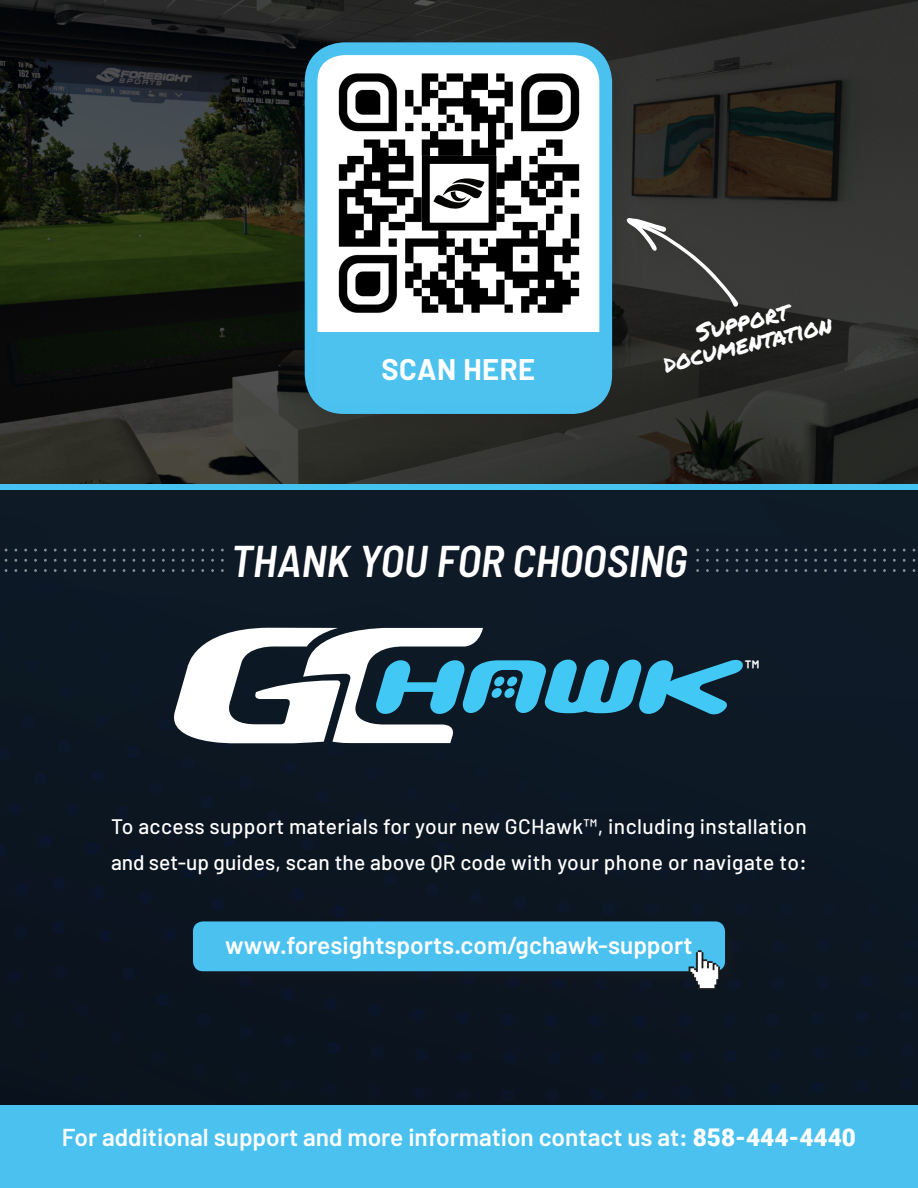
<style>
.page{position:relative;width:918px;height:1188px;background:#fff}
.page>*{position:absolute;margin:0;border:0;box-sizing:border-box;transform-origin:0 0}
.t1{font:italic 600 semi-condensed 44.4px "Barlow";color:#fff}
.t2{font:700 29.1px "Barlow";letter-spacing:.02em;color:#fff}
.t3{font:24.6px/22.6px "Permanent Marker";color:#fff;text-align:center}
.t4{font:600 24.45px "Barlow";color:#fff}
.t5{font:600 22.2px "Barlow";color:#fff}
.t6{font:500 21px/35.5px "Barlow";letter-spacing:.02em;color:#fff}
.s1{font-family:"Roboto";font-weight:900}
</style>
<div class="page">
<div style="left:0;top:490px;width:918px;height:615px;background:#0c1723"></div>
<div style="left:0;top:1105px;width:918px;height:83px;background:#4bc1f0"></div>
<div style="left:188px;top:916px;width:556px;height:74px;background:#0c1620"></div>
<div style="left:193px;top:921px;width:532px;height:50px;background:#4bc1f0;border-radius:10px"></div>
<svg style="left:0;top:0;width:918px;height:484px"></svg>
<div style="left:283px;top:21px;width:362px;height:426px;background:#231f20;opacity:.33"></div>
<div style="left:311px;top:49px;width:295px;height:359px;background:#fff;border-radius:33px"></div>
<div style="left:305px;top:42px;width:307px;height:372px;border:13px solid #4bc1f0;border-radius:33px"></div>
<img style="left:338px;top:73px;width:242px;height:240px">
<div style="left:422px;top:156px;width:74px;height:75px;background:#fff;border:8px solid #000"></div>
<svg style="left:433px;top:178px;width:52px;height:31px"></svg>
<div style="left:317px;top:332px;width:284px;height:70px;background:#4dc2ef"></div>
<div style="left:661px;top:301px;width:188px;height:89px;background:#231f20;opacity:.25"></div>
<svg style="left:174px;top:628px;width:569px;height:115px"></svg>
<div style="left:0;top:484px;width:918px;height:6px;background:#46c2f0"></div>
<img style="left:687px;top:950px;width:38px;height:46px">
<div style="left:623px;top:214px;width:133px;height:110px;background:#231f20;opacity:.25"></div>
<svg style="left:624px;top:217px;width:116px;height:91px"></svg>
<h2 class="t2" style="left:382px;top:352px;width:155px">SCAN HERE</h2>
<p class="t3" style="left:655px;top:331px;width:174px;rotate:-14deg">Support documentation</p>
<h1 class="t1" style="left:231px;top:533px;width:458px">THANK YOU FOR CHOOSING</h1>
<p class="t5" style="left:745px;top:654px;width:16px">™</p>
<p class="t6" style="left:111px;top:809px;width:697px">To access support materials for your new GCHawk™, including installation and set-up guides, scan the above QR code with your phone or navigate to:</p>
<p class="t4" style="left:225px;top:930px;width:469px">www.foresightsports.com/gchawk-support</p>
<p class="t4" style="left:62px;top:1122px;width:796px">For additional support and more information contact us at: <span class="s1">858-444-4440</span></p>
</div>
